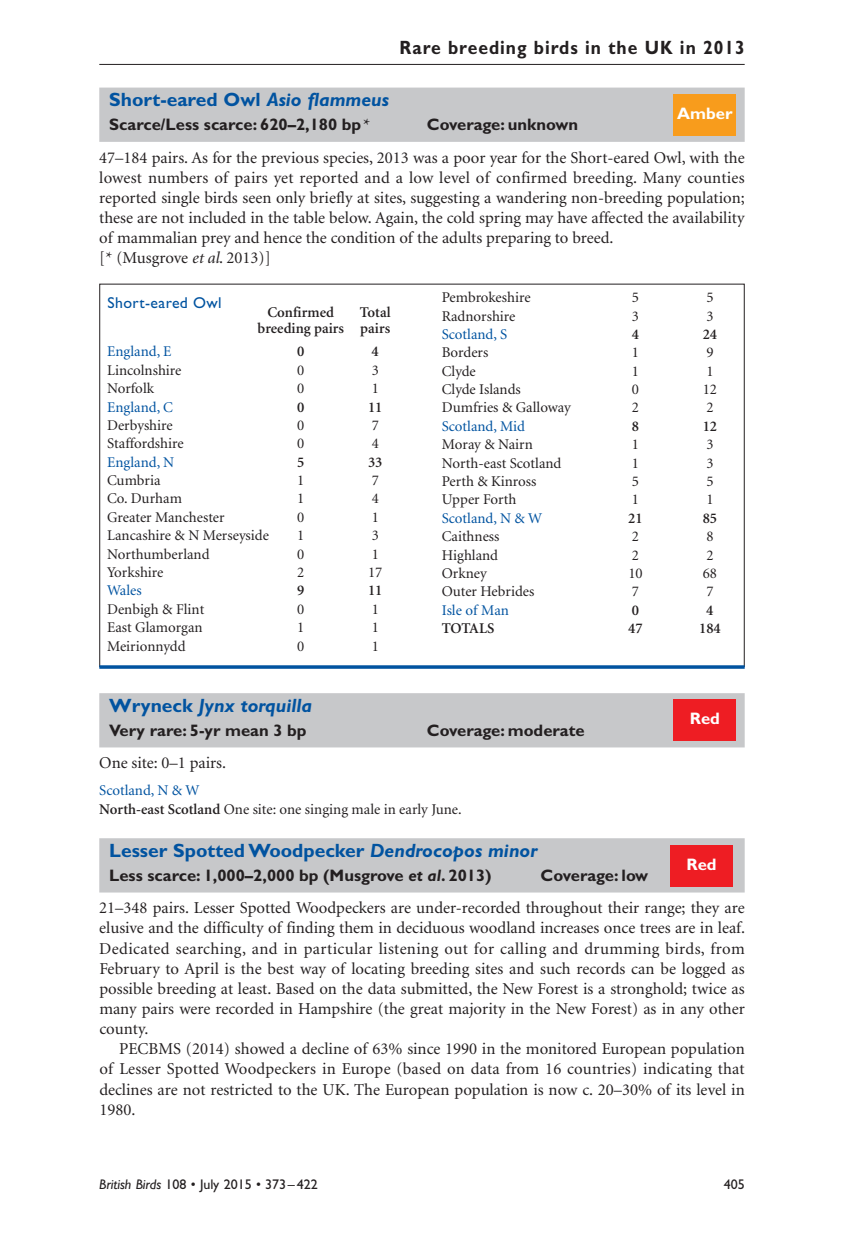
<style>
.page{position:relative;width:844px;height:1241px;background:#fff}
.page>*{position:absolute;margin:0;border:0;box-sizing:border-box;transform-origin:0 0}
.t1{font:700 19.25px "Gill Sans";color:#0153a0}
.t2{font:700 19.25px "Gill Sans";letter-spacing:.055em;color:#231f20;scale:.91 1}
.t3{font:italic 700 19.25px "Gill Sans";color:#0153a0}
.t4{font:16.62px/20.1px "Minion";color:#231f20;text-align:justify}
.t5{font:700 16.62px "Gill Sans";color:#231f20}
.t6{font:700 16.62px "Gill Sans";color:#fff}
.t7{font:15.75px "Gill Sans";letter-spacing:.025em;color:#0153a0}
.t8{font:14.88px/18.4px "Minion";color:#231f20}
.t9{font:14.88px "Minion";color:#0153a0}
.t10{font:600 14.88px/15.8px "Minion";color:#231f20;text-align:right}
.t11{font:14px "Gill Sans";color:#231f20}
.s1{font-style:italic}
.s2{font-family:"Minion";font-weight:600}
.s3{font-style:normal}
.s4{color:#0153a0}
.s5{font-weight:600}
</style>
<div class="page">
<div style="left:99px;top:88px;width:645px;height:54px;background:#c7c8ca"></div>
<hr style="left:99px;top:64px;width:645px;height:1px;background:#231f20">
<div style="left:673px;top:94px;width:63px;height:42px;background:#f89c1c"></div>
<hr style="left:99px;top:665px;width:645px;height:3px;background:#0153a0">
<div style="left:99px;top:693px;width:645px;height:54px;background:#c7c8ca"></div>
<div style="left:99px;top:838px;width:645px;height:54px;background:#c7c8ca"></div>
<div style="left:673px;top:698px;width:63px;height:42px;background:#ee1d23"></div>
<div style="left:670px;top:844px;width:62px;height:42px;background:#ee1d23"></div>
<p class="t2" style="left:399px;top:41px;width:380px">Rare breeding birds in the UK in 2013</p>
<p class="t1" style="left:109px;top:92px;width:281px">Short-eared Owl <span class="s1">Asio flammeus</span></p>
<p class="t5" style="left:109px;top:118px;width:262px">Scarce/Less scarce: 620–2,180 bp<span class="s2">*</span></p>
<p class="t5" style="left:427px;top:118px;width:153px">Coverage: unknown</p>
<p class="t4" style="left:99px;top:148px;width:647px;text-align:left">47–184 pairs. As for the previous species, 2013 was a poor year for the Short-eared Owl, with the lowest numbers of pairs yet reported and a low level of confirmed breeding. Many counties reported single birds seen only briefly at sites, suggesting a wandering non-breeding population; these are not included in the table below. Again, the cold spring may have affected the availability of mammalian prey and hence the condition of the adults preparing to breed.<br>[* (Musgrove <span class="s1">et al</span>. 2013)]</p>
<p class="t6" style="left:677px;top:107px;width:57px">Amber</p>
<p class="t7" style="left:107px;top:297px;width:116px">Short-eared Owl</p>
<p class="t10" style="left:257px;top:306px;width:134px">Total<br>breeding pairs pairs</p>
<p class="t10" style="left:267px;top:306px;width:68px">Confirmed</p>
<p class="t9" style="left:107px;top:346px;width:66px">England, E</p>
<p class="t10" style="left:297px;top:345px;width:9px">0</p>
<p class="t10" style="left:371px;top:345px;width:9px">4</p>
<p class="t8" style="left:107px;top:362px;width:76px">Lincolnshire</p>
<p class="t8" style="left:297px;top:362px;width:9px">0</p>
<p class="t8" style="left:371px;top:362px;width:9px">3</p>
<p class="t8" style="left:107px;top:380px;width:48px">Norfolk</p>
<p class="t8" style="left:297px;top:380px;width:9px">0</p>
<p class="t8" style="left:371px;top:380px;width:9px">1</p>
<p class="t9" style="left:107px;top:401px;width:67px">England, C</p>
<p class="t10" style="left:297px;top:400px;width:9px">0</p>
<p class="t10" style="left:368px;top:400px;width:16px">11</p>
<p class="t8" style="left:107px;top:417px;width:67px">Derbyshire</p>
<p class="t8" style="left:297px;top:417px;width:9px">0</p>
<p class="t8" style="left:371px;top:417px;width:9px">7</p>
<p class="t8" style="left:107px;top:435px;width:78px">Staffordshire</p>
<p class="t8" style="left:297px;top:435px;width:9px">0</p>
<p class="t8" style="left:371px;top:435px;width:9px">4</p>
<p class="t9" style="left:107px;top:456px;width:69px">England, N</p>
<p class="t10" style="left:297px;top:455px;width:9px">5</p>
<p class="t10" style="left:368px;top:455px;width:16px">33</p>
<p class="t8" style="left:107px;top:472px;width:55px">Cumbria</p>
<p class="t8" style="left:297px;top:472px;width:9px">1</p>
<p class="t8" style="left:371px;top:472px;width:9px">7</p>
<p class="t8" style="left:107px;top:490px;width:76px">Co. Durham</p>
<p class="t8" style="left:297px;top:490px;width:9px">1</p>
<p class="t8" style="left:371px;top:490px;width:9px">4</p>
<p class="t8" style="left:107px;top:509px;width:119px">Greater Manchester</p>
<p class="t8" style="left:297px;top:509px;width:9px">0</p>
<p class="t8" style="left:371px;top:509px;width:9px">1</p>
<p class="t8" style="left:107px;top:527px;width:163px">Lancashire &amp; N Merseyside</p>
<p class="t8" style="left:297px;top:527px;width:9px">1</p>
<p class="t8" style="left:371px;top:527px;width:9px">3</p>
<p class="t8" style="left:107px;top:545px;width:104px">Northumberland</p>
<p class="t8" style="left:297px;top:545px;width:9px">0</p>
<p class="t8" style="left:371px;top:545px;width:9px">1</p>
<p class="t8" style="left:107px;top:564px;width:58px">Yorkshire</p>
<p class="t8" style="left:297px;top:564px;width:9px">2</p>
<p class="t8" style="left:368px;top:564px;width:16px">17</p>
<p class="t9" style="left:107px;top:584px;width:36px">Wales</p>
<p class="t10" style="left:297px;top:584px;width:9px">9</p>
<p class="t10" style="left:368px;top:584px;width:16px">11</p>
<p class="t8" style="left:107px;top:601px;width:99px">Denbigh &amp; Flint</p>
<p class="t8" style="left:297px;top:601px;width:9px">0</p>
<p class="t8" style="left:371px;top:601px;width:9px">1</p>
<p class="t8" style="left:107px;top:619px;width:97px">East Glamorgan</p>
<p class="t8" style="left:297px;top:619px;width:9px">1</p>
<p class="t8" style="left:371px;top:619px;width:9px">1</p>
<p class="t8" style="left:107px;top:637px;width:80px">Meirionnydd</p>
<p class="t8" style="left:297px;top:637px;width:9px">0</p>
<p class="t8" style="left:371px;top:637px;width:9px">1</p>
<p class="t8" style="left:441px;top:289px;width:90px">Pembrokeshire</p>
<p class="t8" style="left:631px;top:289px;width:9px">5</p>
<p class="t8" style="left:706px;top:289px;width:9px">5</p>
<p class="t8" style="left:441px;top:308px;width:75px">Radnorshire</p>
<p class="t8" style="left:631px;top:308px;width:9px">3</p>
<p class="t8" style="left:706px;top:308px;width:9px">3</p>
<p class="t9" style="left:441px;top:328px;width:67px">Scotland, S</p>
<p class="t10" style="left:631px;top:327px;width:9px">4</p>
<p class="t10" style="left:702px;top:327px;width:16px">24</p>
<p class="t8" style="left:441px;top:344px;width:48px">Borders</p>
<p class="t8" style="left:631px;top:344px;width:9px">1</p>
<p class="t8" style="left:706px;top:344px;width:9px">9</p>
<p class="t8" style="left:441px;top:363px;width:36px">Clyde</p>
<p class="t8" style="left:631px;top:363px;width:9px">1</p>
<p class="t8" style="left:706px;top:363px;width:9px">1</p>
<p class="t8" style="left:441px;top:381px;width:81px">Clyde Islands</p>
<p class="t8" style="left:631px;top:381px;width:9px">0</p>
<p class="t8" style="left:702px;top:381px;width:16px">12</p>
<p class="t8" style="left:441px;top:399px;width:130px">Dumfries &amp; Galloway</p>
<p class="t8" style="left:631px;top:399px;width:9px">2</p>
<p class="t8" style="left:706px;top:399px;width:9px">2</p>
<p class="t9" style="left:441px;top:420px;width:85px">Scotland, Mid</p>
<p class="t10" style="left:631px;top:419px;width:9px">8</p>
<p class="t10" style="left:702px;top:419px;width:16px">12</p>
<p class="t8" style="left:441px;top:436px;width:92px">Moray &amp; Nairn</p>
<p class="t8" style="left:631px;top:436px;width:9px">1</p>
<p class="t8" style="left:706px;top:436px;width:9px">3</p>
<p class="t8" style="left:441px;top:455px;width:121px">North-east Scotland</p>
<p class="t8" style="left:631px;top:455px;width:9px">1</p>
<p class="t8" style="left:706px;top:455px;width:9px">3</p>
<p class="t8" style="left:441px;top:473px;width:96px">Perth &amp; Kinross</p>
<p class="t8" style="left:631px;top:473px;width:9px">5</p>
<p class="t8" style="left:706px;top:473px;width:9px">5</p>
<p class="t8" style="left:441px;top:491px;width:76px">Upper Forth</p>
<p class="t8" style="left:631px;top:491px;width:9px">1</p>
<p class="t8" style="left:706px;top:491px;width:9px">1</p>
<p class="t9" style="left:441px;top:512px;width:102px">Scotland, N &amp; W</p>
<p class="t10" style="left:628px;top:511px;width:16px">21</p>
<p class="t10" style="left:702px;top:511px;width:16px">85</p>
<p class="t8" style="left:441px;top:528px;width:59px">Caithness</p>
<p class="t8" style="left:631px;top:528px;width:9px">2</p>
<p class="t8" style="left:706px;top:528px;width:9px">8</p>
<p class="t8" style="left:441px;top:546px;width:58px">Highland</p>
<p class="t8" style="left:631px;top:546px;width:9px">2</p>
<p class="t8" style="left:706px;top:546px;width:9px">2</p>
<p class="t8" style="left:441px;top:565px;width:47px">Orkney</p>
<p class="t8" style="left:628px;top:565px;width:16px">10</p>
<p class="t8" style="left:702px;top:565px;width:16px">68</p>
<p class="t8" style="left:441px;top:583px;width:94px">Outer Hebrides</p>
<p class="t8" style="left:631px;top:583px;width:9px">7</p>
<p class="t8" style="left:706px;top:583px;width:9px">7</p>
<p class="t9" style="left:441px;top:604px;width:69px">Isle of Man</p>
<p class="t10" style="left:631px;top:603px;width:9px">0</p>
<p class="t10" style="left:706px;top:603px;width:9px">4</p>
<p class="t10" style="left:441px;top:621px;width:54px">TOTALS</p>
<p class="t10" style="left:628px;top:621px;width:16px">47</p>
<p class="t10" style="left:699px;top:621px;width:23px">184</p>
<p class="t3" style="left:109px;top:697px;width:204px"><span class="s3">Wryneck</span> Jynx torquilla</p>
<p class="t5" style="left:109px;top:723px;width:199px">Very rare: 5-yr mean 3 bp</p>
<p class="t5" style="left:427px;top:723px;width:159px">Coverage: moderate</p>
<p class="t4" style="left:99px;top:754px;width:128px">One site: 0–1 pairs.</p>
<p class="t8" style="left:99px;top:782px;width:364px"><span class="s4">Scotland, N &amp; W<br></span><span class="s5">North-east Scotland</span> One site: one singing male in early June.</p>
<p class="t1" style="left:109px;top:842px;width:429px">Lesser Spotted Woodpecker <span class="s1">Dendrocopos minor</span></p>
<p class="t5" style="left:109px;top:868px;width:384px">Less scarce: 1,000–2,000 bp (Musgrove <span class="s1">et al</span>. 2013)</p>
<p class="t5" style="left:540px;top:868px;width:109px">Coverage: low</p>
<p class="t4" style="left:99px;top:899px;width:647px">21–348 pairs. Lesser Spotted Woodpeckers are under-recorded throughout their range; they are elusive and the difficulty of finding them in deciduous woodland increases once trees are in leaf.<br>Dedicated searching, and in particular listening out for calling and drumming birds, from February to April is the best way of locating breeding sites and such records can be logged as possible breeding at least. Based on the data submitted, the New Forest is a stronghold; twice as many pairs were recorded in Hampshire (the great majority in the New Forest) as in any other county.</p>
<p class="t4" style="left:99px;top:1039px;width:646px;text-indent:20px">PECBMS (2014) showed a decline of 63% since 1990 in the monitored European population of Lesser Spotted Woodpeckers in Europe (based on data from 16 countries) indicating that declines are not restricted to the UK. The European population is now c. 20–30% of its level in 1980.</p>
<p class="t6" style="left:689px;top:711px;width:32px">Red</p>
<p class="t6" style="left:686px;top:857px;width:32px">Red</p>
<p class="t11" style="left:99px;top:1179px;width:220px"><span class="s1">British Birds</span> 108 • July 2015 • 373– 422</p>
<p class="t11" style="left:723px;top:1179px;width:22px">405</p>
</div>
